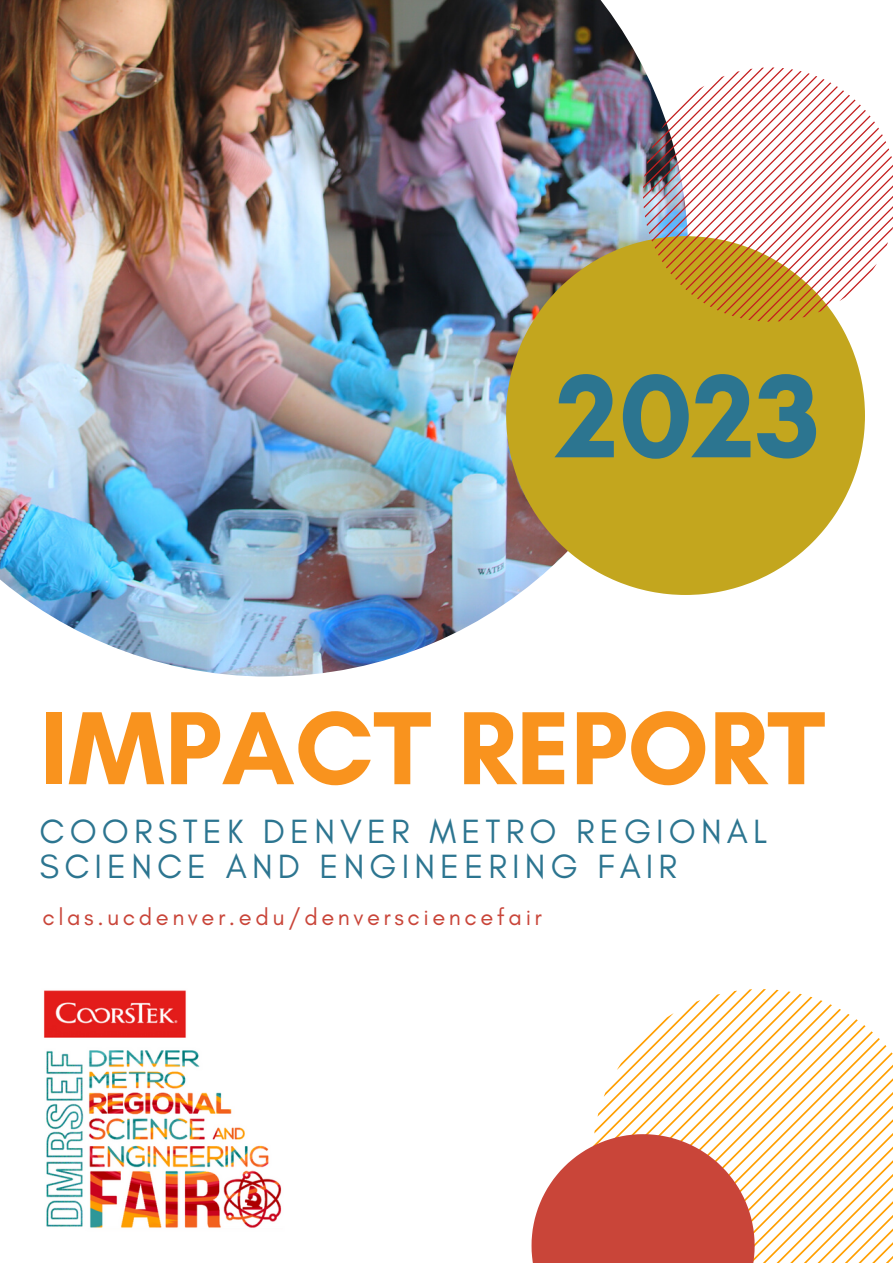
<style>
.page{position:relative;width:893px;height:1264px;background:#fff}
.page>*{position:absolute;margin:0;border:0;box-sizing:border-box;transform-origin:0 0}
.t1{font:700 120.6px "Glacial Indifference";color:#2c7590}
.t2{font:700 105.75px "Glacial Indifference";color:#f9931e}
.t3{font:34.2px "Glacial Indifference";letter-spacing:.15em;color:#2c7590}
.t4{font:23.7px "Glacial Indifference";letter-spacing:.15em;color:#c94539}
</style>
<div class="page">
<img style="left:0;top:0;width:643px;height:676px">
<svg style="left:506px;top:236px;width:358px;height:359px;background:#c2ab3f"></svg>
<svg style="left:643px;top:67px;width:249px;height:254px"></svg>
<svg style="left:594px;top:989px;width:298px;height:273px"></svg>
<svg style="left:531px;top:1134px;width:223px;height:128px;fill:#c94539"></svg>
<img style="left:44px;top:990px;width:238px;height:238px">
<p class="t1" style="left:556px;top:343px;width:265px">2023</p>
<p class="t2" style="left:40px;top:683px;width:787px">IMPACT REPORT</p>
<p class="t3" style="left:40px;top:810px;width:729px">COORSTEK DENVER METRO REGIONAL</p>
<p class="t3" style="left:40px;top:845px;width:639px">SCIENCE AND ENGINEERING FAIR</p>
<p class="t4" style="left:43px;top:902px;width:501px">clas.ucdenver.edu/denversciencefair</p>
</div>
